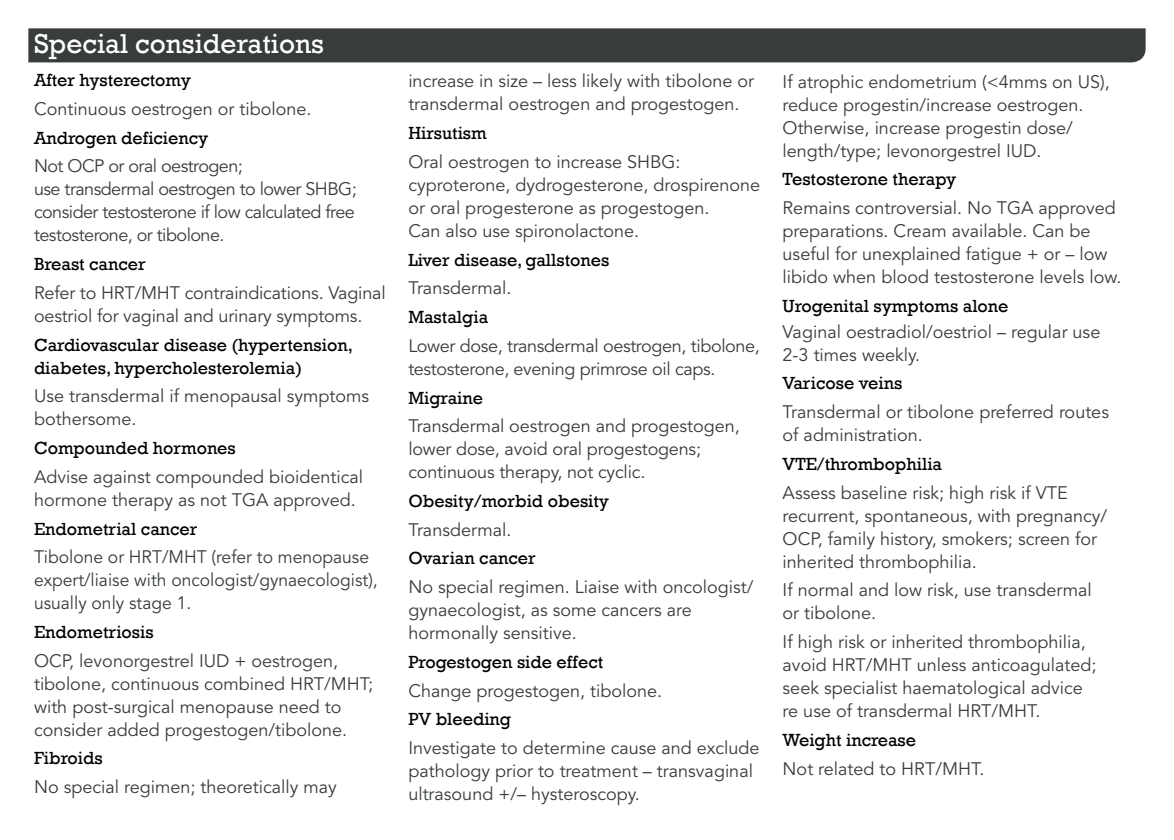
<style>
.page{position:relative;width:1174px;height:840px;background:#fff}
.page>*{position:absolute;margin:0;border:0;box-sizing:border-box;transform-origin:0 0}
.t1{font:28px "Rockwell";color:#fff}
.t2{font:18px/23px "Avenir LT Std";color:#383c3d}
.t3{font:18px/23px "Rockwell";color:#000}
.t4{font:18px/23px "Avenir LT Std";letter-spacing:-.03em;color:#383c3d}
.t5{font:18px/23px "Avenir LT Std";letter-spacing:-.02em;color:#383c3d}
</style>
<div class="page">
<div style="left:28px;top:28px;width:1117px;height:34px;background:#383c3d"></div>
<h1 class="t1" style="left:34px;top:28px;width:291px">Special considerations</h1>
<p class="t3" style="left:34px;top:69px;width:158px">After hysterectomy</p>
<p class="t2" style="left:34px;top:98px;width:279px">Continuous oestrogen or tibolone.</p>
<p class="t3" style="left:34px;top:126px;width:176px">Androgen deficiency</p>
<p class="t4" style="left:34px;top:155px;width:324px">Not OCP or oral oestrogen;<br>use transdermal oestrogen to lower SHBG; consider testosterone if low calculated free testosterone, or tibolone.</p>
<p class="t3" style="left:34px;top:253px;width:113px">Breast cancer</p>
<p class="t2" style="left:34px;top:281px;width:353px">Refer to HRT/MHT contraindications. Vaginal oestriol for vaginal and urinary symptoms.</p>
<p class="t3" style="left:34px;top:333px;width:320px">Cardiovascular disease (hypertension, diabetes, hypercholesterolemia)</p>
<p class="t2" style="left:34px;top:385px;width:336px">Use transdermal if menopausal symptoms bothersome.</p>
<p class="t3" style="left:34px;top:436px;width:203px">Compounded hormones</p>
<p class="t2" style="left:34px;top:465px;width:331px">Advise against compounded bioidentical hormone therapy as not TGA approved.</p>
<p class="t3" style="left:34px;top:517px;width:165px">Endometrial cancer</p>
<p class="t2" style="left:34px;top:545px;width:345px">Tibolone or HRT/MHT (refer to menopause expert/liaise with oncologist/gynaecologist), usually only stage 1.</p>
<p class="t3" style="left:34px;top:620px;width:121px">Endometriosis</p>
<p class="t2" style="left:34px;top:649px;width:341px">OCP, levonorgestrel IUD + oestrogen, tibolone, continuous combined HRT/MHT; with post-surgical menopause need to consider added progestogen/tibolone.</p>
<p class="t3" style="left:34px;top:746px;width:70px">Fibroids</p>
<p class="t2" style="left:34px;top:775px;width:304px">No special regimen; theoretically may</p>
<p class="t2" style="left:408px;top:70px;width:347px">increase in size – less likely with tibolone or transdermal oestrogen and progestogen.</p>
<p class="t3" style="left:408px;top:122px;width:80px">Hirsutism</p>
<p class="t2" style="left:408px;top:151px;width:353px">Oral oestrogen to increase SHBG: cyproterone, dydrogesterone, drospirenone or oral progesterone as progestogen.<br>Can also use spironolactone.</p>
<p class="t3" style="left:408px;top:248px;width:202px">Liver disease, gallstones</p>
<p class="t2" style="left:408px;top:277px;width:104px">Transdermal.</p>
<p class="t3" style="left:408px;top:305px;width:81px">Mastalgia</p>
<p class="t5" style="left:408px;top:334px;width:353px">Lower dose, transdermal oestrogen, tibolone, testosterone, evening primrose oil caps.</p>
<p class="t3" style="left:408px;top:386px;width:76px">Migraine</p>
<p class="t2" style="left:408px;top:415px;width:333px">Transdermal oestrogen and progestogen, lower dose, avoid oral progestogens; continuous therapy, not cyclic.</p>
<p class="t3" style="left:408px;top:489px;width:202px">Obesity/morbid obesity</p>
<p class="t2" style="left:408px;top:518px;width:104px">Transdermal.</p>
<p class="t3" style="left:408px;top:547px;width:129px">Ovarian cancer</p>
<p class="t2" style="left:408px;top:575px;width:346px">No special regimen. Liaise with oncologist/ gynaecologist, as some cancers are hormonally sensitive.</p>
<p class="t3" style="left:408px;top:650px;width:196px">Progestogen side effect</p>
<p class="t2" style="left:408px;top:679px;width:255px">Change progestogen, tibolone.</p>
<p class="t3" style="left:408px;top:707px;width:104px">PV bleeding</p>
<p class="t2" style="left:408px;top:736px;width:353px">Investigate to determine cause and exclude pathology prior to treatment – transvaginal ultrasound +/– hysteroscopy.</p>
<p class="t2" style="left:782px;top:70px;width:329px">If atrophic endometrium (&lt;4mms on US), reduce progestin/increase oestrogen.<br>Otherwise, increase progestin dose/ length/type; levonorgestrel IUD.</p>
<p class="t3" style="left:782px;top:168px;width:175px">Testosterone therapy</p>
<p class="t2" style="left:782px;top:197px;width:340px">Remains controversial. No TGA approved preparations. Cream available. Can be useful for unexplained fatigue + or – low libido when blood testosterone levels low.</p>
<p class="t3" style="left:782px;top:294px;width:227px">Urogenital symptoms alone</p>
<p class="t2" style="left:782px;top:320px;width:319px">Vaginal oestradiol/oestriol – regular use<br>2-3 times weekly.</p>
<p class="t3" style="left:782px;top:372px;width:121px">Varicose veins</p>
<p class="t2" style="left:782px;top:401px;width:328px">Transdermal or tibolone preferred routes of administration.</p>
<p class="t3" style="left:782px;top:452px;width:161px">VTE/thrombophilia</p>
<p class="t2" style="left:782px;top:481px;width:326px">Assess baseline risk; high risk if VTE recurrent, spontaneous, with pregnancy/ OCP, family history, smokers; screen for inherited thrombophilia.</p>
<p class="t2" style="left:782px;top:579px;width:311px">If normal and low risk, use transdermal or tibolone.</p>
<p class="t2" style="left:782px;top:630px;width:315px">If high risk or inherited thrombophilia, avoid HRT/MHT unless anticoagulated; seek specialist haematological advice re use of transdermal HRT/MHT.</p>
<p class="t3" style="left:782px;top:728px;width:135px">Weight increase</p>
<p class="t2" style="left:782px;top:757px;width:203px">Not related to HRT/MHT.</p>
</div>
